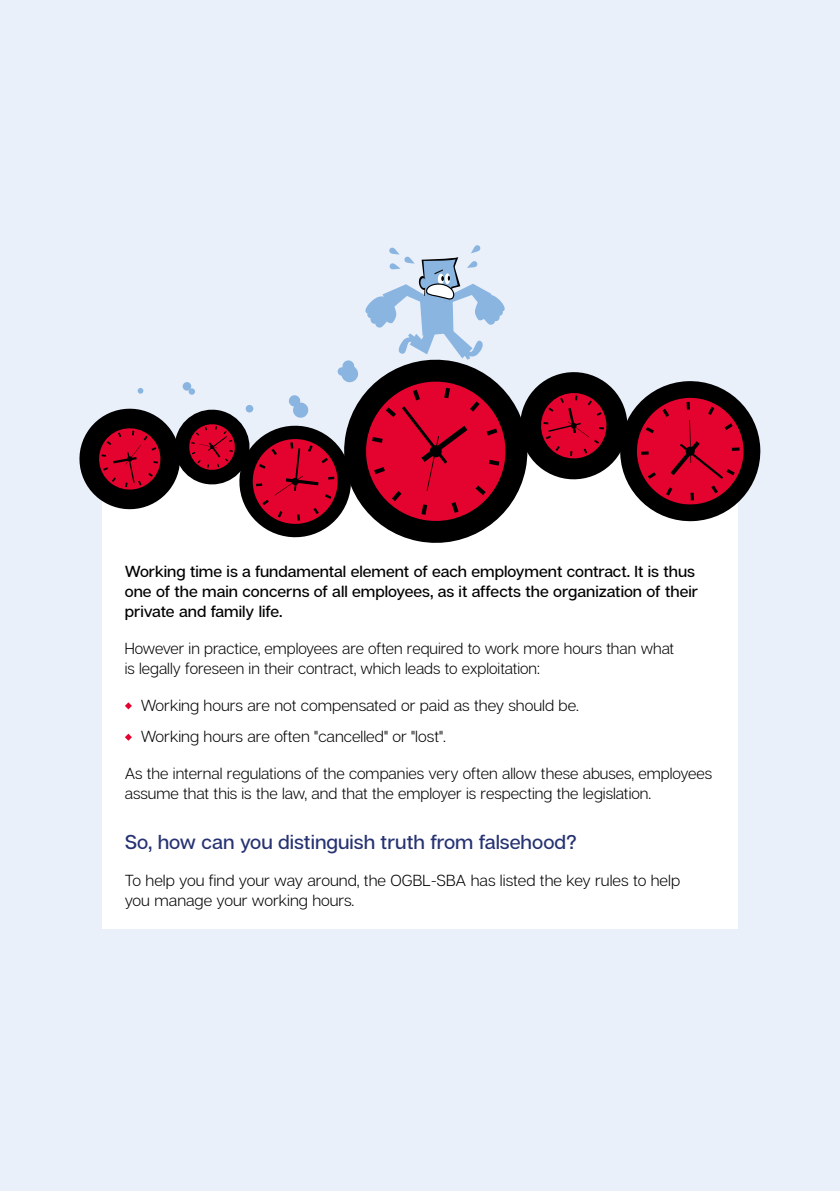
<style>
.page{position:relative;width:840px;height:1191px;background:#fff}
.page>*{position:absolute;margin:0;border:0;box-sizing:border-box;transform-origin:0 0}
.t1{font:500 20px "Articulat C Fv 2";color:#263272}
.t2{font:300 16px/20px "Articulat C Fv 2";color:#000}
.t3{font:500 16px/20px "Articulat C Fv 2";color:#000}
</style>
<div class="page">
<div style="left:0;top:0;width:839px;height:1191px;background:#eaf0fa"></div>
<div style="left:102px;top:453px;width:635px;height:476px;background:#fff"></div>
<svg style="left:79px;top:245px;width:682px;height:306px"></svg>
<svg style="left:125px;top:702px;width:7px;height:7px"></svg>
<svg style="left:125px;top:733px;width:7px;height:7px"></svg>
<p class="t3" style="left:125px;top:562px;width:574px">Working time is a fundamental element of each employment contract. It is thus one of the main concerns of all employees, as it affects the organization of their private and family life.</p>
<p class="t2" style="left:125px;top:638px;width:550px">However in practice, employees are often required to work more hours than what is legally foreseen in their contract, which leads to exploitation:</p>
<p class="t2" style="left:141px;top:689px;width:439px;line-height:31.4px">Working hours are not compensated or paid as they should be.<br>Working hours are often "cancelled" or "lost".</p>
<p class="t2" style="left:125px;top:764px;width:588px">As the internal regulations of the companies very often allow these abuses, employees assume that this is the law, and that the employer is respecting the legislation.</p>
<p class="t1" style="left:125px;top:830px;width:453px">So, how can you distinguish truth from falsehood?</p>
<p class="t2" style="left:125px;top:871px;width:556px">To help you find your way around, the OGBL-SBA has listed the key rules to help you manage your working hours.</p>
</div>
